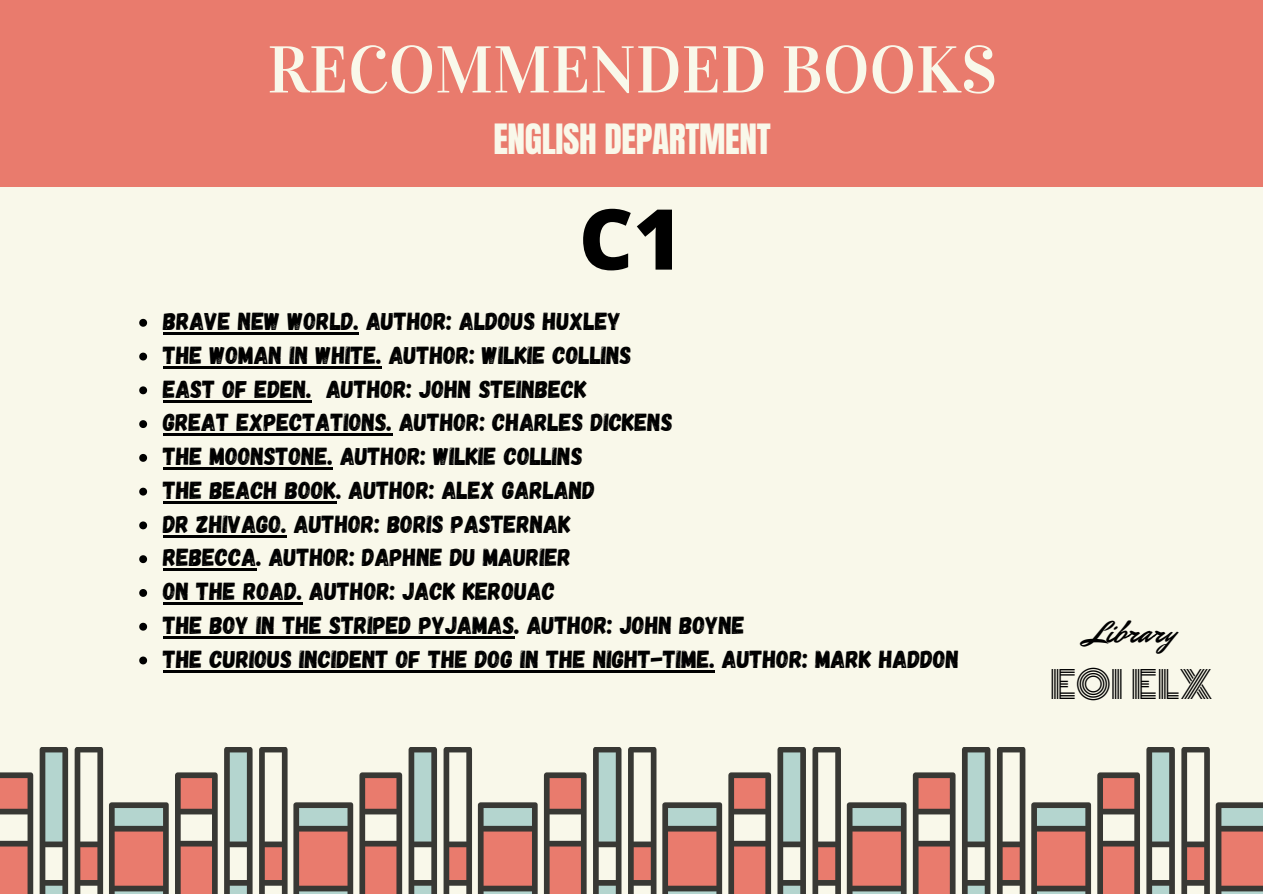
<style>
.page{position:relative;width:1263px;height:894px;background:#fff}
.page>*{position:absolute;margin:0;border:0;box-sizing:border-box;transform-origin:0 0}
.t1{font:800 84px "Open Sans";color:#000}
.t2{font:66.15px "Vidaloka";color:#f9f8ea}
.t3{font:37.05px "Monoton";color:#000}
.t4{font:35.4px "Anton";letter-spacing:-.01em;color:#f9f8ea}
.t5{font:31.65px "Mr Dafoe";color:#000}
.t6{font:24.6px "Gagalin";color:#000}
</style>
<div class="page">
<div style="left:0;top:0;width:1263px;height:893px;background:#f9f8ea"></div>
<div style="left:0;top:0;width:1263px;height:187px;background:#e97b6d"></div>
<svg style="left:0;top:747px;width:1263px;height:146px"></svg>
<svg style="left:139px;top:319px;width:8px;height:7px"></svg>
<hr style="left:163px;top:332px;width:196px;height:2px;background:#000">
<svg style="left:139px;top:352px;width:8px;height:8px"></svg>
<hr style="left:163px;top:366px;width:219px;height:2px;background:#000">
<svg style="left:139px;top:386px;width:8px;height:8px"></svg>
<hr style="left:163px;top:400px;width:149px;height:2px;background:#000">
<svg style="left:139px;top:420px;width:8px;height:8px"></svg>
<hr style="left:163px;top:433px;width:229px;height:3px;background:#000">
<svg style="left:139px;top:454px;width:8px;height:7px"></svg>
<hr style="left:163px;top:467px;width:170px;height:2px;background:#000">
<svg style="left:139px;top:487px;width:8px;height:8px"></svg>
<hr style="left:163px;top:501px;width:173px;height:2px;background:#000">
<svg style="left:139px;top:521px;width:8px;height:8px"></svg>
<hr style="left:163px;top:535px;width:124px;height:2px;background:#000">
<svg style="left:139px;top:555px;width:8px;height:8px"></svg>
<hr style="left:163px;top:568px;width:94px;height:3px;background:#000">
<svg style="left:139px;top:589px;width:8px;height:7px"></svg>
<hr style="left:163px;top:602px;width:139px;height:2px;background:#000">
<svg style="left:139px;top:622px;width:8px;height:8px"></svg>
<hr style="left:163px;top:636px;width:351px;height:2px;background:#000">
<svg style="left:139px;top:656px;width:8px;height:8px"></svg>
<hr style="left:163px;top:669px;width:552px;height:3px;background:#000">
<p class="t2" style="left:267px;top:30px;width:731px">RECOMMENDED BOOKS</p>
<p class="t4" style="left:493px;top:114px;width:279px">ENGLISH DEPARTMENT</p>
<p class="t1" style="left:579px;top:180px;width:105px">C1</p>
<p class="t6" style="left:163px;top:305px;width:459px">BRAVE NEW WORLD. AUTHOR: ALDOUS HUXLEY</p>
<p class="t6" style="left:163px;top:339px;width:470px">THE WOMAN IN WHITE. AUTHOR: WILKIE COLLINS</p>
<p class="t6" style="left:163px;top:373px;width:426px">EAST OF EDEN. AUTHOR: JOHN STEINBECK</p>
<p class="t6" style="left:163px;top:406px;width:511px">GREAT EXPECTATIONS. AUTHOR: CHARLES DICKENS</p>
<p class="t6" style="left:163px;top:440px;width:421px">THE MOONSTONE. AUTHOR: WILKIE COLLINS</p>
<p class="t6" style="left:163px;top:474px;width:434px">THE BEACH BOOK. AUTHOR: ALEX GARLAND</p>
<p class="t6" style="left:163px;top:508px;width:409px">DR ZHIVAGO. AUTHOR: BORIS PASTERNAK</p>
<p class="t6" style="left:163px;top:541px;width:410px">REBECCA. AUTHOR: DAPHNE DU MAURIER</p>
<p class="t6" style="left:163px;top:575px;width:394px">ON THE ROAD. AUTHOR: JACK KEROUAC</p>
<p class="t6" style="left:163px;top:609px;width:583px">THE BOY IN THE STRIPED PYJAMAS. AUTHOR: JOHN BOYNE</p>
<p class="t6" style="left:163px;top:643px;width:798px">THE CURIOUS INCIDENT OF THE DOG IN THE NIGHT-TIME. AUTHOR: MARK HADDON</p>
<p class="t5" style="left:1087px;top:610px;width:90px">Library</p>
<p class="t3" style="left:1050px;top:655px;width:164px">EOI ELX</p>
</div>
